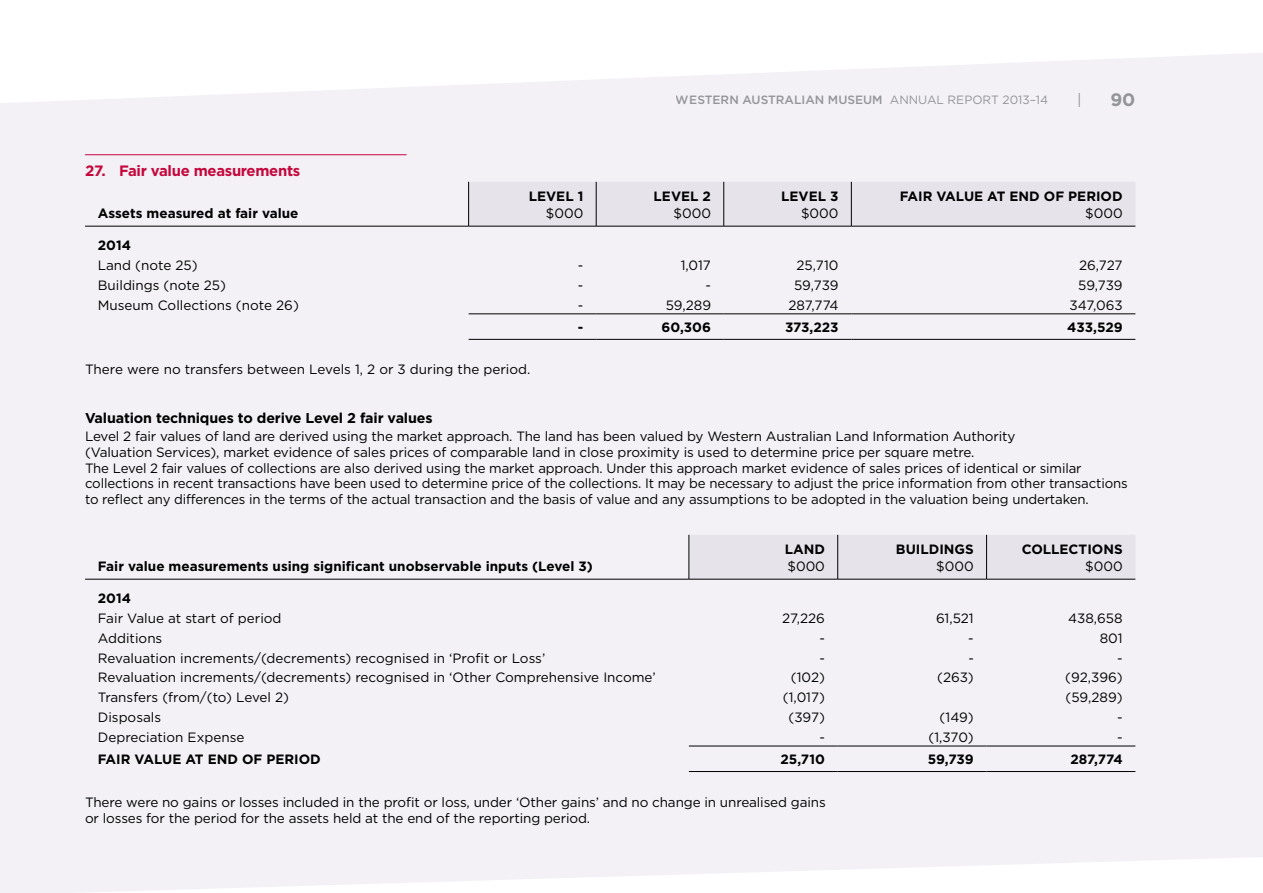
<style>
.page{position:relative;width:1263px;height:893px;background:#fff}
.page>*{position:absolute;margin:0;border:0;box-sizing:border-box;transform-origin:0 0}
.t1{font:700 18px "Gotham";color:#9c9e9f}
.t2{font:700 15px "Gotham";letter-spacing:-.02em;color:#c5073d}
.t3{font:15px "Gotham";color:#9c9e9f}
.t4{font:700 14.25px "Gotham";letter-spacing:-.01em;color:#000}
.t5{font:13.5px/15.8px "Gotham";letter-spacing:-.01em;color:#000}
.t6{font:700 13.5px "Gotham";color:#000}
.t7{font:500 12px "Gotham";color:#9c9e9f}
.s1{font-weight:400}
</style>
<div class="page">
<div style="left:0;top:53px;width:1263px;height:840px;background:#f3f1f5"></div>
<hr style="left:85px;top:154px;width:322px;height:1px;background:#c5073d">
<div style="left:469px;top:182px;width:666px;height:44px;background:#e7e3eb"></div>
<hr style="left:468px;top:182px;width:1px;height:44px;background:#000">
<hr style="left:596px;top:182px;width:1px;height:44px;background:#000">
<hr style="left:723px;top:182px;width:1px;height:44px;background:#000">
<hr style="left:851px;top:182px;width:1px;height:44px;background:#000">
<hr style="left:85px;top:226px;width:384px;height:1px;background:#000">
<hr style="left:469px;top:226px;width:127px;height:1px;background:#000">
<hr style="left:596px;top:226px;width:128px;height:1px;background:#000">
<hr style="left:724px;top:226px;width:127px;height:1px;background:#000">
<hr style="left:851px;top:226px;width:284px;height:1px;background:#000">
<hr style="left:469px;top:314px;width:127px;height:1px;background:#000">
<hr style="left:596px;top:314px;width:128px;height:1px;background:#000">
<hr style="left:724px;top:314px;width:127px;height:1px;background:#000">
<hr style="left:851px;top:314px;width:284px;height:1px;background:#000">
<hr style="left:469px;top:339px;width:127px;height:1px;background:#000">
<hr style="left:596px;top:339px;width:128px;height:1px;background:#000">
<hr style="left:724px;top:339px;width:127px;height:1px;background:#000">
<hr style="left:851px;top:339px;width:284px;height:1px;background:#000">
<div style="left:690px;top:535px;width:445px;height:44px;background:#e7e3eb"></div>
<hr style="left:689px;top:535px;width:1px;height:44px;background:#000">
<hr style="left:837px;top:535px;width:1px;height:44px;background:#000">
<hr style="left:986px;top:535px;width:1px;height:44px;background:#000">
<hr style="left:85px;top:579px;width:604px;height:1px;background:#000">
<hr style="left:689px;top:579px;width:149px;height:1px;background:#000">
<hr style="left:838px;top:579px;width:148px;height:1px;background:#000">
<hr style="left:986px;top:579px;width:149px;height:1px;background:#000">
<hr style="left:689px;top:746px;width:149px;height:1px;background:#000">
<hr style="left:838px;top:746px;width:148px;height:1px;background:#000">
<hr style="left:986px;top:746px;width:149px;height:1px;background:#000">
<hr style="left:689px;top:771px;width:149px;height:1px;background:#000">
<hr style="left:838px;top:771px;width:148px;height:1px;background:#000">
<hr style="left:986px;top:771px;width:149px;height:1px;background:#000">
<p class="t2" style="left:85px;top:162px;width:217px">27. Fair value measurements</p>
<p class="t6" style="left:98px;top:205px;width:202px">Assets measured at fair value</p>
<p class="t6" style="left:529px;top:189px;width:56px">LEVEL 1</p>
<p class="t5" style="left:546px;top:205px;width:39px">$000</p>
<p class="t7" style="left:676px;top:93px;width:374px">WESTERN AUSTRALIAN MUSEUM <span class="s1">ANNUAL REPORT 2013–14</span></p>
<p class="t3" style="left:1077px;top:91px;width:6px">|</p>
<h1 class="t1" style="left:1110px;top:90px;width:27px">90</h1>
<p class="t6" style="left:654px;top:189px;width:59px">LEVEL 2</p>
<p class="t5" style="left:673px;top:205px;width:39px">$000</p>
<p class="t6" style="left:781px;top:189px;width:59px">LEVEL 3</p>
<p class="t5" style="left:801px;top:205px;width:39px">$000</p>
<p class="t6" style="left:900px;top:189px;width:224px">FAIR VALUE AT END OF PERIOD</p>
<p class="t5" style="left:1085px;top:205px;width:39px">$000</p>
<p class="t6" style="left:98px;top:238px;width:35px">2014</p>
<p class="t5" style="left:98px;top:257px;width:101px">Land (note 25)</p>
<p class="t5" style="left:578px;top:257px;width:7px">-</p>
<p class="t5" style="left:681px;top:257px;width:32px">1,017</p>
<p class="t5" style="left:796px;top:257px;width:44px">25,710</p>
<p class="t5" style="left:1079px;top:257px;width:45px">26,727</p>
<p class="t5" style="left:98px;top:277px;width:130px">Buildings (note 25)</p>
<p class="t5" style="left:578px;top:277px;width:7px">-</p>
<p class="t5" style="left:705px;top:277px;width:7px">-</p>
<p class="t5" style="left:794px;top:277px;width:46px">59,739</p>
<p class="t5" style="left:1078px;top:277px;width:46px">59,739</p>
<p class="t5" style="left:98px;top:297px;width:202px">Museum Collections (note 26)</p>
<p class="t5" style="left:578px;top:297px;width:7px">-</p>
<p class="t5" style="left:666px;top:297px;width:47px">59,289</p>
<p class="t5" style="left:788px;top:297px;width:52px">287,774</p>
<p class="t5" style="left:1069px;top:297px;width:55px">347,063</p>
<p class="t6" style="left:578px;top:320px;width:7px">-</p>
<p class="t6" style="left:661px;top:320px;width:51px">60,306</p>
<p class="t6" style="left:785px;top:320px;width:55px">373,223</p>
<p class="t6" style="left:1067px;top:320px;width:57px">433,529</p>
<p class="t5" style="left:85px;top:362px;width:447px">There were no transfers between Levels 1, 2 or 3 during the period.</p>
<p class="t4" style="left:85px;top:410px;width:349px">Valuation techniques to derive Level 2 fair values</p>
<p class="t5" style="left:85px;top:428px;width:1044px">Level 2 fair values of land are derived using the market approach. The land has been valued by Western Australian Land Information Authority<br>(Valuation Services), market evidence of sales prices of comparable land in close proximity is used to determine price per square metre.<br>The Level 2 fair values of collections are also derived using the market approach. Under this approach market evidence of sales prices of identical or similar collections in recent transactions have been used to determine price of the collections. It may be necessary to adjust the price information from other transactions to reflect any differences in the terms of the actual transaction and the basis of value and any assumptions to be adopted in the valuation being undertaken.</p>
<p class="t6" style="left:98px;top:558px;width:497px">Fair value measurements using significant unobservable inputs (Level 3)</p>
<p class="t6" style="left:785px;top:542px;width:42px">LAND</p>
<p class="t5" style="left:787px;top:558px;width:39px">$000</p>
<p class="t6" style="left:896px;top:542px;width:79px">BUILDINGS</p>
<p class="t5" style="left:936px;top:558px;width:39px">$000</p>
<p class="t6" style="left:1022px;top:542px;width:102px">COLLECTIONS</p>
<p class="t5" style="left:1085px;top:558px;width:39px">$000</p>
<p class="t6" style="left:98px;top:591px;width:35px">2014</p>
<p class="t5" style="left:98px;top:610px;width:185px">Fair Value at start of period</p>
<p class="t5" style="left:782px;top:610px;width:44px">27,226</p>
<p class="t5" style="left:936px;top:610px;width:39px">61,521</p>
<p class="t5" style="left:1068px;top:610px;width:56px">438,658</p>
<p class="t5" style="left:98px;top:630px;width:66px">Additions</p>
<p class="t5" style="left:819px;top:630px;width:7px">-</p>
<p class="t5" style="left:968px;top:630px;width:7px">-</p>
<p class="t5" style="left:1100px;top:630px;width:24px">801</p>
<p class="t5" style="left:98px;top:650px;width:449px">Revaluation increments/(decrements) recognised in ‘Profit or Loss’</p>
<p class="t5" style="left:819px;top:650px;width:7px">-</p>
<p class="t5" style="left:968px;top:650px;width:7px">-</p>
<p class="t5" style="left:1117px;top:650px;width:7px">-</p>
<p class="t5" style="left:98px;top:669px;width:560px">Revaluation increments/(decrements) recognised in ‘Other Comprehensive Income’</p>
<p class="t5" style="left:791px;top:669px;width:36px">(102)</p>
<p class="t5" style="left:937px;top:669px;width:38px">(263)</p>
<p class="t5" style="left:1065px;top:669px;width:59px">(92,396)</p>
<p class="t5" style="left:98px;top:689px;width:193px">Transfers (from/(to) Level 2)</p>
<p class="t5" style="left:783px;top:689px;width:44px">(1,017)</p>
<p class="t5" style="left:1065px;top:689px;width:59px">(59,289)</p>
<p class="t5" style="left:98px;top:709px;width:65px">Disposals</p>
<p class="t5" style="left:788px;top:709px;width:38px">(397)</p>
<p class="t5" style="left:940px;top:709px;width:36px">(149)</p>
<p class="t5" style="left:1117px;top:709px;width:7px">-</p>
<p class="t5" style="left:98px;top:729px;width:148px">Depreciation Expense</p>
<p class="t5" style="left:819px;top:729px;width:7px">-</p>
<p class="t5" style="left:928px;top:729px;width:47px">(1,370)</p>
<p class="t5" style="left:1117px;top:729px;width:7px">-</p>
<p class="t6" style="left:98px;top:752px;width:224px">FAIR VALUE AT END OF PERIOD</p>
<p class="t6" style="left:780px;top:752px;width:46px">25,710</p>
<p class="t6" style="left:928px;top:752px;width:48px">59,739</p>
<p class="t6" style="left:1070px;top:752px;width:54px">287,774</p>
<p class="t5" style="left:85px;top:793px;width:742px;line-height:16.2px">There were no gains or losses included in the profit or loss, under ‘Other gains’ and no change in unrealised gains or losses for the period for the assets held at the end of the reporting period.</p>
</div>
